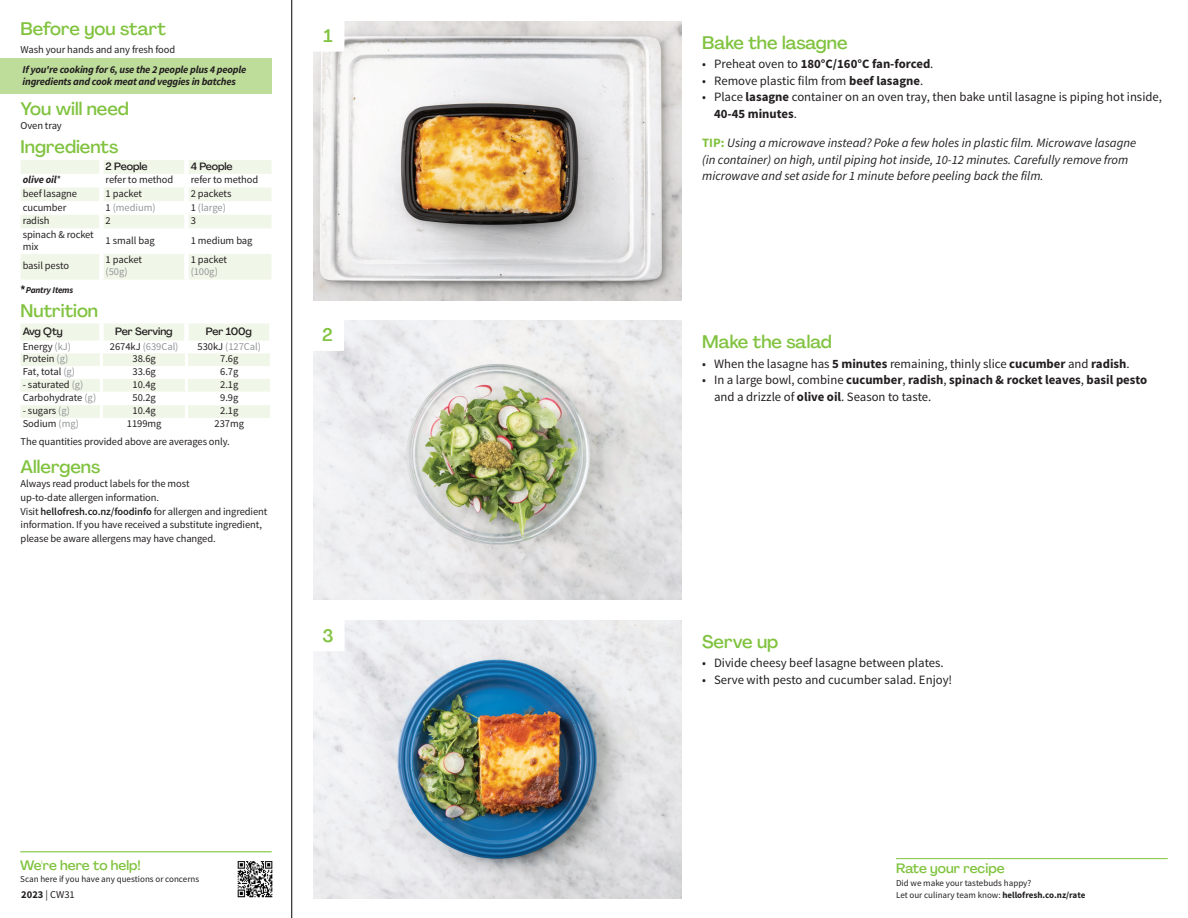
<style>
.page{position:relative;width:1188px;height:918px;background:#fff}
.page>*{position:absolute;margin:0;border:0;box-sizing:border-box;transform-origin:0 0}
._24_Before_start_Tit{font:500 18px "Agrandir";color:#81c340}
._24_Before_Start_Tit{font:500 18px "Agrandir";color:#81c340}
._15_Titel_Steps{font:500 18px "Agrandir";color:#81c340}
.t1{font:500 13.5px "Agrandir";color:#81c340}
.t2{font:12.75px/16.5px "Source Sans Pro";color:#231f20}
.Bullet_Step_AU{font:italic 12.75px/16.5px "Source Sans Pro";color:#231f20}
.t3{font:700 12.75px "Source Sans Pro";color:#231f20}
._06_Before_Start{font:10.5px/13.6px "Source Sans Pro";letter-spacing:-.01em;color:#231f20}
._10_Ingredients_UK{font:10.5px "Source Sans Pro";letter-spacing:-.005em;color:#231f20}
._06_Before_Start-2{font:italic 700 10.5px/12px "Source Sans Pro";letter-spacing:-.02em;color:#231f20}
._10_Ingredients_AU{font:10.5px/12px "Source Sans Pro";letter-spacing:-.01em;color:#231f20}
._10_Ingredients_UK-2{font:10.5px "Source Sans Pro";letter-spacing:-.005em;color:#939598}
._15_HeaderTable_Nutr{font:500 10.5px "Agrandir";letter-spacing:-.01em;color:#231f20}
._10_Ingredients_cent{font:10.5px "Source Sans Pro";letter-spacing:-.005em;color:#231f20}
._10_Ingredients_cent-2{font:10.5px "Source Sans Pro";letter-spacing:-.005em;color:#939598}
._10_Ingredients_AU-2{font:italic 700 10.5px "Source Sans Pro";letter-spacing:-.01em;color:#231f20}
.t4{font:9px/12px "Source Sans Pro";color:#231f20}
.t5{font:italic 700 9px "Source Sans Pro";letter-spacing:-.02em;color:#231f20}
.s1{font-weight:400;font-style:normal}
.s2{color:#231f20}
.s3{color:#939598}
.s4{font-weight:600}
.s5{font-weight:700}
.s6{font-weight:400}
.s7{font-weight:700;font-style:normal;color:#81c340}
</style>
<div class="page">
<hr style="left:291px;top:0;width:1px;height:918px;background:#000">
<hr style="left:20px;top:851px;width:252px;height:1px;background:#81c340">
<img style="left:237px;top:861px;width:36px;height:36px">
<svg style="left:21px;top:160px;width:250px;height:130px"></svg>
<svg style="left:21px;top:324px;width:249px;height:94px"></svg>
<div style="left:0;top:59px;width:272px;height:35px;background:#bedd9b"></div>
<img style="left:313px;top:21px;width:369px;height:279px">
<img style="left:313px;top:321px;width:369px;height:279px">
<img style="left:313px;top:620px;width:369px;height:279px">
<div style="left:312px;top:19px;width:32px;height:32px;background:#fff"></div>
<div style="left:312px;top:319px;width:32px;height:31px;background:#fff"></div>
<div style="left:312px;top:619px;width:32px;height:32px;background:#fff"></div>
<hr style="left:896px;top:858px;width:272px;height:1px;background:#81c340">
<p class="_24_Before_start_Tit" style="left:21px;top:18px;width:147px">Before you start</p>
<p class="_06_Before_Start" style="left:21px;top:43px;width:156px">Wash your hands and any fresh food</p>
<p class="_06_Before_Start-2" style="left:23px;top:63px;width:225px">If you're cooking for 6, use the 2 people plus 4 people ingredients and cook meat and veggies in batches</p>
<p class="_24_Before_start_Tit" style="left:21px;top:98px;width:110px">You will need</p>
<p class="_06_Before_Start" style="left:21px;top:119px;width:43px">Oven tray</p>
<p class="_24_Before_start_Tit" style="left:21px;top:136px;width:99px">Ingredients</p>
<p class="_15_HeaderTable_Nutr" style="left:106px;top:159px;width:43px">2 People</p>
<p class="_15_HeaderTable_Nutr" style="left:191px;top:159px;width:44px">4 People</p>
<p class="_10_Ingredients_AU-2" style="left:23px;top:173px;width:40px">olive oil<span class="s1">*</span></p>
<p class="_10_Ingredients_UK" style="left:106px;top:173px;width:69px">refer to method</p>
<p class="_10_Ingredients_UK" style="left:191px;top:173px;width:69px">refer to method</p>
<p class="_10_Ingredients_AU" style="left:23px;top:188px;width:56px">beef lasagne</p>
<p class="_10_Ingredients_UK" style="left:106px;top:187px;width:38px">1 packet</p>
<p class="_10_Ingredients_cent" style="left:191px;top:187px;width:42px">2 packets</p>
<p class="_10_Ingredients_AU" style="left:23px;top:201px;width:45px">cucumber</p>
<p class="_10_Ingredients_UK-2" style="left:106px;top:201px;width:51px"><span class="s2">1</span> (medium)</p>
<p class="_10_Ingredients_cent-2" style="left:191px;top:201px;width:37px"><span class="s2">1</span> (large)</p>
<p class="_10_Ingredients_AU" style="left:23px;top:215px;width:28px">radish</p>
<p class="_10_Ingredients_UK" style="left:106px;top:214px;width:7px">2</p>
<p class="_10_Ingredients_cent" style="left:191px;top:214px;width:7px">3</p>
<p class="_10_Ingredients_AU" style="left:23px;top:228px;width:73px">spinach &amp; rocket mix</p>
<p class="_10_Ingredients_UK" style="left:106px;top:234px;width:51px">1 small bag</p>
<p class="_10_Ingredients_cent" style="left:191px;top:234px;width:63px">1 medium bag</p>
<p class="_10_Ingredients_AU" style="left:23px;top:260px;width:48px">basil pesto</p>
<p class="_10_Ingredients_UK" style="left:106px;top:253px;width:38px">1 packet</p>
<p class="_10_Ingredients_UK-2" style="left:106px;top:265px;width:24px">(50g)</p>
<p class="_10_Ingredients_cent" style="left:191px;top:253px;width:38px">1 packet</p>
<p class="_10_Ingredients_cent-2" style="left:191px;top:265px;width:29px">(100g)</p>
<p class="t5" style="left:26px;top:284px;width:49px">Pantry Items</p>
<p class="_24_Before_start_Tit" style="left:21px;top:299px;width:79px">Nutrition</p>
<p class="_15_HeaderTable_Nutr" style="left:23px;top:325px;width:42px">Avg Qty</p>
<p class="_15_HeaderTable_Nutr" style="left:115px;top:325px;width:59px">Per Serving</p>
<p class="_15_HeaderTable_Nutr" style="left:206px;top:325px;width:48px">Per 100g</p>
<p class="_10_Ingredients_UK" style="left:23px;top:340px;width:50px">Energy <span class="s3">(kJ)</span></p>
<p class="_10_Ingredients_UK-2" style="left:110px;top:340px;width:70px"><span class="s2">2674kJ</span> (639Cal)</p>
<p class="_10_Ingredients_UK-2" style="left:198px;top:340px;width:65px"><span class="s2">530kJ</span> (127Cal)</p>
<p class="_10_Ingredients_UK" style="left:23px;top:352px;width:47px">Protein <span class="s3">(g)</span></p>
<p class="_10_Ingredients_UK" style="left:133px;top:352px;width:25px">38.6g</p>
<p class="_10_Ingredients_UK" style="left:220px;top:352px;width:20px">7.6g</p>
<p class="_10_Ingredients_UK" style="left:23px;top:365px;width:54px">Fat, total <span class="s3">(g)</span></p>
<p class="_10_Ingredients_UK" style="left:133px;top:365px;width:25px">33.6g</p>
<p class="_10_Ingredients_UK" style="left:220px;top:365px;width:20px">6.7g</p>
<p class="_10_Ingredients_UK" style="left:23px;top:378px;width:62px">- saturated <span class="s3">(g)</span></p>
<p class="_10_Ingredients_UK" style="left:133px;top:378px;width:25px">10.4g</p>
<p class="_10_Ingredients_UK" style="left:220px;top:378px;width:20px">2.1g</p>
<p class="_10_Ingredients_UK" style="left:23px;top:391px;width:75px">Carbohydrate <span class="s3">(g)</span></p>
<p class="_10_Ingredients_UK" style="left:133px;top:391px;width:25px">50.2g</p>
<p class="_10_Ingredients_UK" style="left:220px;top:391px;width:20px">9.9g</p>
<p class="_10_Ingredients_UK" style="left:23px;top:404px;width:49px">- sugars <span class="s3">(g)</span></p>
<p class="_10_Ingredients_UK" style="left:133px;top:404px;width:25px">10.4g</p>
<p class="_10_Ingredients_UK" style="left:220px;top:404px;width:20px">2.1g</p>
<p class="_10_Ingredients_UK" style="left:23px;top:417px;width:58px">Sodium <span class="s3">(mg)</span></p>
<p class="_10_Ingredients_UK" style="left:127px;top:417px;width:36px">1199mg</p>
<p class="_10_Ingredients_UK" style="left:215px;top:417px;width:31px">237mg</p>
<p class="_06_Before_Start" style="left:21px;top:435px;width:211px">The quantities provided above are averages only.</p>
<p class="_24_Before_start_Tit" style="left:21px;top:456px;width:81px">Allergens</p>
<p class="_06_Before_Start" style="left:21px;top:477px;width:248px">Always read product labels for the most<br>up-to-date allergen information.<br>Visit <span class="s4">hellofresh.co.nz/foodinfo</span> for allergen and ingredient information. If you have received a substitute ingredient, please be aware allergens may have changed.</p>
<p class="_15_Titel_Steps" style="left:323px;top:25px;width:11px">1</p>
<p class="_15_Titel_Steps" style="left:322px;top:324px;width:12px">2</p>
<p class="_15_Titel_Steps" style="left:323px;top:624px;width:13px">3</p>
<p class="t1" style="left:20px;top:856px;width:122px">We're here to help!</p>
<p class="t4" style="left:20px;top:873px;width:180px">Scan here if you have any questions or concerns</p>
<p class="_06_Before_Start" style="left:21px;top:887px;width:55px"><span class="s5">2023</span> | CW31</p>
<p class="_24_Before_Start_Tit" style="left:702px;top:32px;width:147px">Bake the lasagne</p>
<p class="t3" style="left:702px;top:56px;width:233px"><span class="s6">• Preheat oven to</span> 180°C/160°C fan-forced<span class="s6">.</span></p>
<p class="t2" style="left:702px;top:73px;width:223px">• Remove plastic film from <span class="s5">beef lasagne</span>.</p>
<p class="t2" style="left:714px;top:89px;width:449px;text-indent:-12px">• Place <span class="s5">lasagne</span> container on an oven tray, then bake until lasagne is piping hot inside,<br><span class="s5">40-45 minutes</span>.</p>
<p class="Bullet_Step_AU" style="left:702px;top:135px;width:436px"><span class="s7">TIP:</span> Using a microwave instead? Poke a few holes in plastic film. Microwave lasagne (in container) on high, until piping hot inside, 10-12 minutes. Carefully remove from microwave and set aside for 1 minute before peeling back the film.</p>
<p class="_24_Before_Start_Tit" style="left:702px;top:331px;width:131px">Make the salad</p>
<p class="t2" style="left:702px;top:355px;width:429px">• When the lasagne has <span class="s5">5 minutes</span> remaining, thinly slice <span class="s5">cucumber</span> and <span class="s5">radish</span>.</p>
<p class="t2" style="left:714px;top:372px;width:435px;text-indent:-12px">• In a large bowl, combine <span class="s5">cucumber</span>, <span class="s5">radish</span>, <span class="s5">spinach &amp; rocket leaves</span>, <span class="s5">basil pesto </span>and a drizzle of <span class="s5">olive oil</span>. Season to taste.</p>
<p class="_24_Before_Start_Tit" style="left:702px;top:630px;width:78px">Serve up</p>
<p class="t2" style="left:702px;top:655px;width:243px">• Divide cheesy beef lasagne between plates.</p>
<p class="t2" style="left:702px;top:671px;width:252px">• Serve with pesto and cucumber salad. Enjoy!</p>
<p class="t1" style="left:896px;top:860px;width:110px">Rate your recipe</p>
<p class="t4" style="left:896px;top:877px;width:191px">Did we make your tastebuds happy?<br>Let our culinary team know: <span class="s5">hellofresh.co.nz/rate</span></p>
</div>
